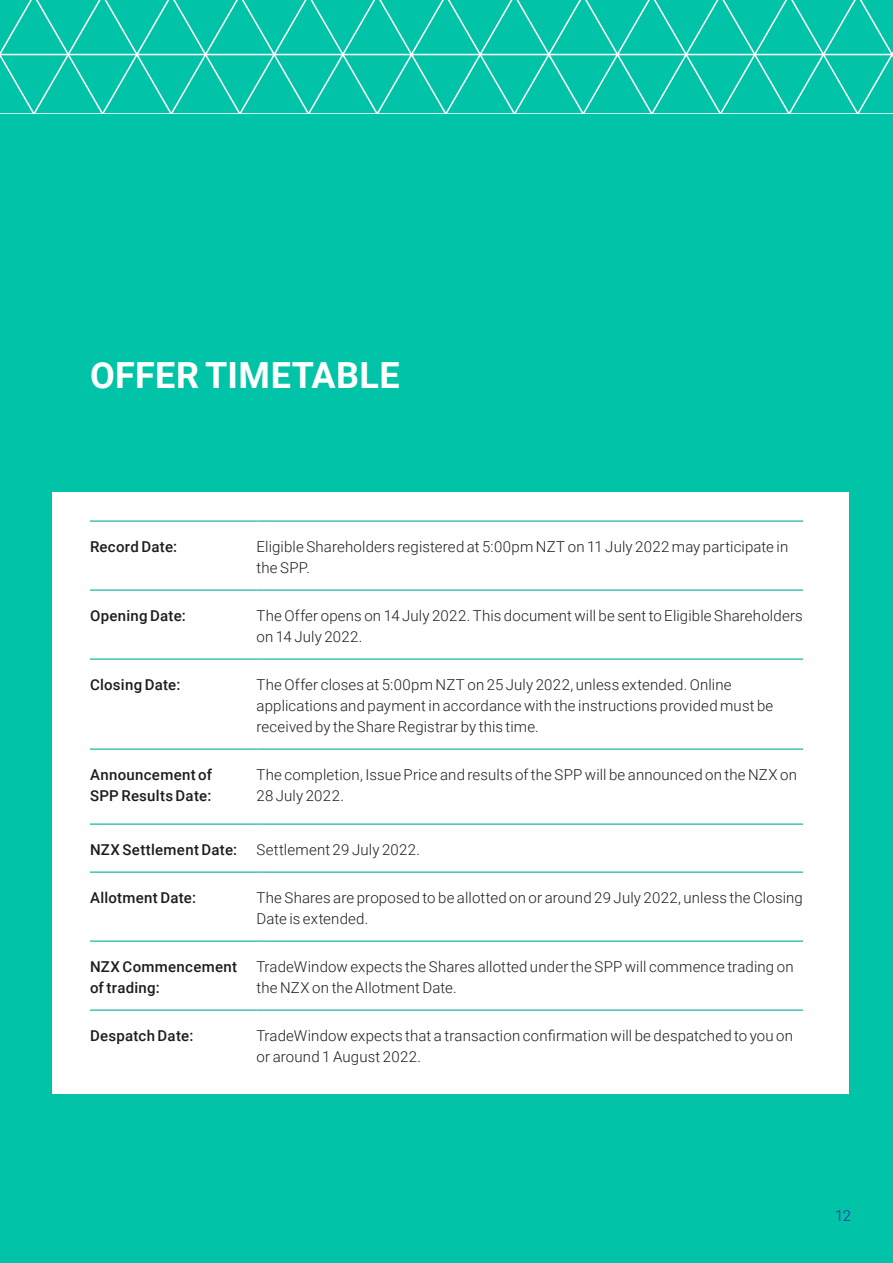
<style>
.page{position:relative;width:893px;height:1263px;background:#00c3a8}
.page>*{position:absolute;margin:0;border:0;box-sizing:border-box;transform-origin:0 0}
.t1{font:700 36px "Roboto";letter-spacing:.01em;color:#fff}
.t2{font:300 15px/21px "Roboto";letter-spacing:.01em;color:#1d1d1e}
.t3{font:500 15px/21px "Roboto";letter-spacing:.02em;color:#1d1d1e}
.t4{font:300 15px "Roboto";color:#3824a3}
</style>
<div class="page">
<div style="left:52px;top:492px;width:797px;height:601px;background:#fff"></div>
<hr style="left:90px;top:520px;width:166px;height:2px;background:#00b195">
<hr style="left:256px;top:520px;width:547px;height:2px;background:#00b195">
<hr style="left:90px;top:589px;width:166px;height:2px;background:#00b195">
<hr style="left:256px;top:589px;width:547px;height:2px;background:#00b195">
<hr style="left:90px;top:658px;width:166px;height:2px;background:#00b195">
<hr style="left:256px;top:658px;width:547px;height:2px;background:#00b195">
<hr style="left:90px;top:748px;width:166px;height:2px;background:#00b195">
<hr style="left:256px;top:748px;width:547px;height:2px;background:#00b195">
<hr style="left:90px;top:823px;width:166px;height:2px;background:#00b195">
<hr style="left:256px;top:823px;width:547px;height:2px;background:#00b195">
<hr style="left:90px;top:871px;width:166px;height:2px;background:#00b195">
<hr style="left:256px;top:871px;width:547px;height:2px;background:#00b195">
<hr style="left:90px;top:940px;width:166px;height:2px;background:#00b195">
<hr style="left:256px;top:940px;width:547px;height:2px;background:#00b195">
<hr style="left:90px;top:1009px;width:166px;height:2px;background:#00b195">
<hr style="left:256px;top:1009px;width:547px;height:2px;background:#00b195">
<svg style="left:0;top:0;width:893px;height:113px"></svg>
<h1 class="t1" style="left:90px;top:350px;width:311px">OFFER TIMETABLE</h1>
<p class="t3" style="left:90px;top:536px;width:89px">Record Date:</p>
<p class="t2" style="left:256px;top:536px;width:533px">Eligible Shareholders registered at 5:00pm NZT on 11 July 2022 may participate in the SPP.</p>
<p class="t3" style="left:90px;top:605px;width:97px">Opening Date:</p>
<p class="t2" style="left:256px;top:605px;width:548px">The Offer opens on 14 July 2022. This document will be sent to Eligible Shareholders on 14 July 2022.</p>
<p class="t3" style="left:90px;top:674px;width:92px">Closing Date:</p>
<p class="t2" style="left:256px;top:674px;width:518px">The Offer closes at 5:00pm NZT on 25 July 2022, unless extended. Online applications and payment in accordance with the instructions provided must be received by the Share Registrar by this time.</p>
<p class="t3" style="left:90px;top:764px;width:124px">Announcement of<br>SPP Results Date:</p>
<p class="t2" style="left:256px;top:764px;width:542px">The completion, Issue Price and results of the SPP will be announced on the NZX on<br>28 July 2022.</p>
<p class="t3" style="left:90px;top:839px;width:149px">NZX Settlement Date:</p>
<p class="t2" style="left:256px;top:839px;width:165px">Settlement 29 July 2022.</p>
<p class="t3" style="left:90px;top:887px;width:108px">Allotment Date:</p>
<p class="t2" style="left:256px;top:887px;width:548px">The Shares are proposed to be allotted on or around 29 July 2022, unless the Closing<br>Date is extended.</p>
<p class="t3" style="left:90px;top:956px;width:149px">NZX Commencement of trading:</p>
<p class="t2" style="left:256px;top:956px;width:539px">TradeWindow expects the Shares allotted under the SPP will commence trading on the NZX on the Allotment Date.</p>
<p class="t3" style="left:90px;top:1025px;width:105px">Despatch Date:</p>
<p class="t2" style="left:256px;top:1025px;width:538px">TradeWindow expects that a transaction confirmation will be despatched to you on or around 1 August 2022.</p>
<p class="t4" style="left:835px;top:1205px;width:17px">12</p>
</div>
